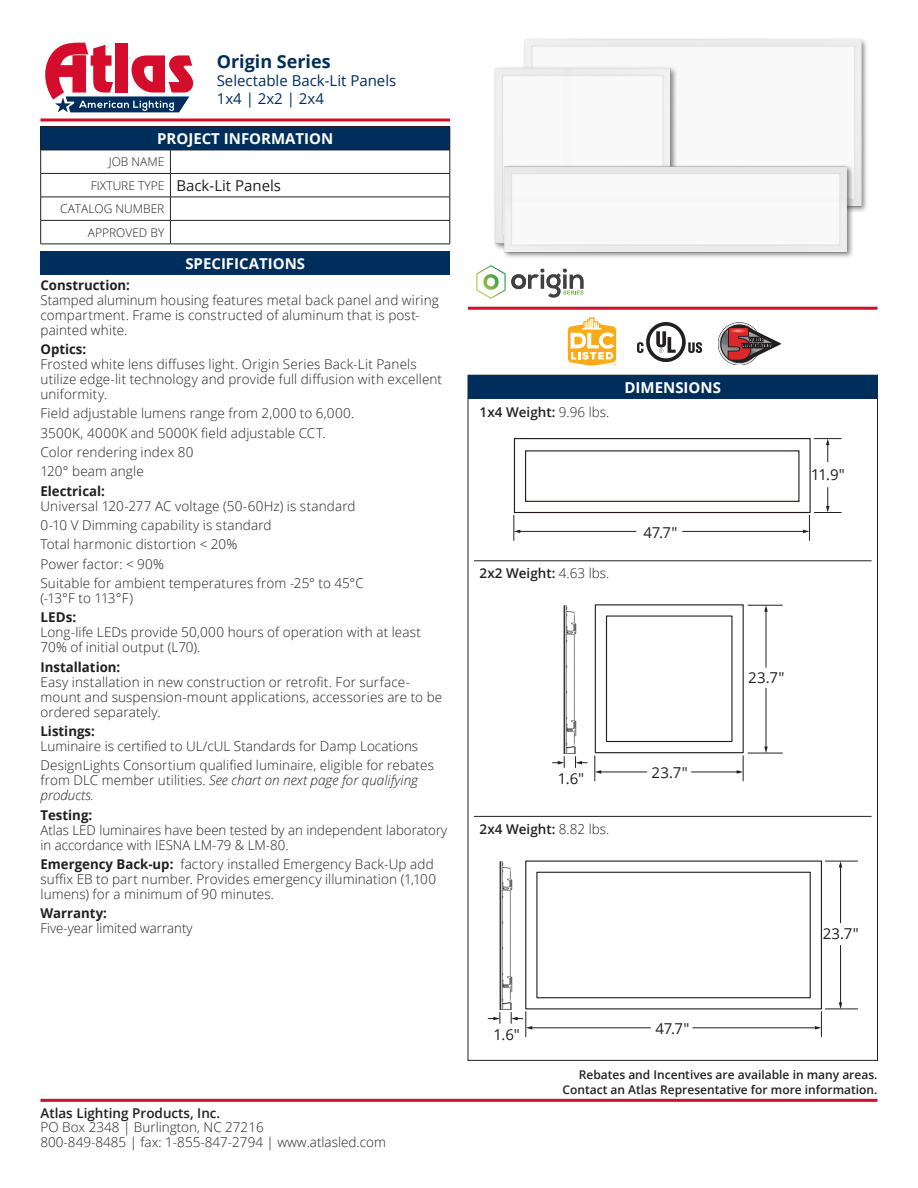
<style>
.page{position:relative;width:918px;height:1188px;background:#fff}
.page>*{position:absolute;margin:0;border:0;box-sizing:border-box;transform-origin:0 0}
.t1{font:700 18px "Open Sans";color:#002e5c}
.t2{font:15px "Open Sans";color:#231f20}
.t3{font:700 15px "Open Sans";color:#fff}
.t4{font:15px/18px "Open Sans";color:#002e5c}
.t5{font:300 13.5px/15px "Open Sans";letter-spacing:.01em;color:#231f20}
.t6{font:600 13.5px "Open Sans";color:#231f20}
.t7{font:700 13.5px "Open Sans";color:#231f20}
.t8{font:italic 300 13.5px/15px "Open Sans";color:#231f20}
.t9{font:600 12px/15px "Open Sans";color:#231f20;text-align:right}
.t10{font:300 12px/23.4px "Open Sans";color:#231f20;text-align:right}
.s1{font-weight:300;font-size:12px}
.s2{font-style:normal}
.s3{font-weight:700}
.s4{font-weight:300}
</style>
<div class="page">
<div style="left:41px;top:126px;width:409px;height:24px;background:#002e5c"></div>
<hr style="left:40px;top:126px;width:130px;height:1px;background:#231f20">
<hr style="left:170px;top:126px;width:280px;height:1px;background:#231f20">
<hr style="left:40px;top:150px;width:130px;height:1px;background:#231f20">
<hr style="left:170px;top:150px;width:280px;height:1px;background:#231f20">
<hr style="left:40px;top:173px;width:130px;height:1px;background:#231f20">
<hr style="left:170px;top:173px;width:280px;height:1px;background:#231f20">
<hr style="left:40px;top:197px;width:130px;height:1px;background:#231f20">
<hr style="left:170px;top:197px;width:280px;height:1px;background:#231f20">
<hr style="left:40px;top:220px;width:130px;height:1px;background:#231f20">
<svg style="left:40px;top:127px;width:1px;height:117px"></svg>
<hr style="left:170px;top:220px;width:280px;height:1px;background:#231f20">
<svg style="left:170px;top:150px;width:1px;height:94px"></svg>
<svg style="left:450px;top:127px;width:1px;height:117px"></svg>
<hr style="left:40px;top:244px;width:130px;height:1px;background:#231f20">
<hr style="left:170px;top:244px;width:280px;height:1px;background:#231f20">
<div style="left:40px;top:251px;width:410px;height:24px;background:#002e5c"></div>
<hr style="left:40px;top:1099px;width:838px;height:3px;background:#d30d2b">
<hr style="left:40px;top:118px;width:410px;height:3px;background:#d30d2b">
<div style="left:468px;top:375px;width:410px;height:24px;background:#002e5c"></div>
<hr style="left:468px;top:307px;width:410px;height:3px;background:#d30d2b">
<svg style="left:568px;top:317px;width:48px;height:49px"></svg>
<hr style="left:474px;top:561px;width:398px;height:1px;background:#231f20">
<hr style="left:474px;top:816px;width:398px;height:1px;background:#231f20">
<svg style="left:718px;top:323px;width:64px;height:42px"></svg>
<img style="left:524px;top:38px;width:343px;height:175px">
<img style="left:494px;top:61px;width:207px;height:188px">
<img style="left:499px;top:144px;width:354px;height:114px">
<svg style="left:45px;top:43px;width:148px;height:69px"></svg>
<hr style="left:682px;top:531px;width:122px;height:1px;background:#231f20">
<svg style="left:803px;top:487px;width:39px;height:54px"></svg>
<hr style="left:519px;top:531px;width:117px;height:1px;background:#231f20">
<svg style="left:514px;top:515px;width:6px;height:26px"></svg>
<svg style="left:814px;top:438px;width:28px;height:24px"></svg>
<div style="left:514px;top:438px;width:297px;height:75px;border:1px solid #231916"></div>
<div style="left:525px;top:450px;width:274px;height:52px;border:1px solid #231916"></div>
<hr style="left:748px;top:753px;width:35px;height:1px;background:#231f20">
<hr style="left:748px;top:605px;width:35px;height:1px;background:#231f20">
<hr style="left:691px;top:772px;width:47px;height:1px;background:#231f20">
<svg style="left:737px;top:755px;width:7px;height:26px"></svg>
<hr style="left:766px;top:688px;width:1px;height:60px;background:#231f20">
<svg style="left:764px;top:747px;width:4px;height:6px"></svg>
<hr style="left:600px;top:772px;width:47px;height:1px;background:#231f20">
<svg style="left:595px;top:755px;width:6px;height:26px"></svg>
<hr style="left:766px;top:611px;width:1px;height:57px;background:#231f20">
<svg style="left:764px;top:605px;width:4px;height:7px"></svg>
<img style="left:563px;top:605px;width:14px;height:149px">
<svg style="left:553px;top:756px;width:12px;height:12px"></svg>
<svg style="left:575px;top:756px;width:13px;height:12px"></svg>
<div style="left:595px;top:604px;width:149px;height:149px;border:1px solid #231f20"></div>
<div style="left:606px;top:615px;width:127px;height:127px;border:1px solid #231f20"></div>
<div style="left:525px;top:861px;width:297px;height:148px;border:1px solid #231f20"></div>
<div style="left:536px;top:872px;width:275px;height:126px;border:1px solid #231f20"></div>
<hr style="left:825px;top:1009px;width:33px;height:1px;background:#231f20">
<hr style="left:825px;top:861px;width:33px;height:1px;background:#231f20">
<hr style="left:693px;top:1028px;width:123px;height:1px;background:#231f20">
<svg style="left:815px;top:1011px;width:7px;height:26px"></svg>
<hr style="left:840px;top:945px;width:1px;height:59px;background:#231f20">
<svg style="left:839px;top:1002px;width:3px;height:7px"></svg>
<hr style="left:531px;top:1028px;width:120px;height:1px;background:#231f20">
<hr style="left:840px;top:866px;width:1px;height:57px;background:#231f20">
<svg style="left:839px;top:861px;width:3px;height:7px"></svg>
<img style="left:499px;top:861px;width:14px;height:148px">
<svg style="left:488px;top:1012px;width:13px;height:12px"></svg>
<svg style="left:511px;top:1011px;width:21px;height:26px"></svg>
<img style="left:637px;top:323px;width:64px;height:39px">
<svg style="left:476px;top:265px;width:108px;height:34px"></svg>
<h1 class="t1" style="left:217px;top:48px;width:115px">Origin Series</h1>
<p class="t4" style="left:217px;top:71px;width:181px">Selectable Back-Lit Panels<br>1x4 | 2x2 | 2x4</p>
<p class="t3" style="left:157px;top:128px;width:178px">PROJECT INFORMATION</p>
<p class="t10" style="left:109px;top:150px;width:57px">JOB NAME</p>
<p class="t2" style="left:91px;top:175px;width:192px"><span class="s1">FIXTURE TYPE</span> Back-Lit Panels</p>
<p class="t10" style="left:60px;top:197px;width:106px">CATALOG NUMBER<br>APPROVED BY</p>
<p class="t3" style="left:185px;top:253px;width:121px">SPECIFICATIONS</p>
<p class="t7" style="left:40px;top:275px;width:91px">Construction:</p>
<p class="t5" style="left:40px;top:292px;width:400px">Stamped aluminum housing features metal back panel and wiring compartment. Frame is constructed of aluminum that is post&shy;painted white.</p>
<p class="t7" style="left:40px;top:340px;width:47px">Optics:</p>
<p class="t5" style="left:40px;top:356px;width:403px">Frosted white lens diffuses light. Origin Series Back-Lit Panels utilize edge-lit technology and provide full diffusion with excellent uniformity.</p>
<p class="t5" style="left:40px;top:404px;width:315px;line-height:19.4px">Field adjustable lumens range from 2,000 to 6,000.<br>3500K, 4000K and 5000K field adjustable CCT.<br>Color rendering index 80<br>120° beam angle</p>
<p class="t7" style="left:40px;top:481px;width:66px">Electrical:</p>
<p class="t5" style="left:40px;top:496px;width:325px;line-height:19.4px">Universal 120-277 AC voltage (50-60Hz) is standard 0-10 V Dimming capability is standard<br>Total harmonic distortion &lt; 20%<br>Power factor: &lt; 90%<br>Suitable for ambient temperatures from -25° to 45°C</p>
<p class="t5" style="left:40px;top:590px;width:94px">(-13°F to 113°F)</p>
<p class="t7" style="left:40px;top:608px;width:37px">LEDs:</p>
<p class="t5" style="left:40px;top:625px;width:382px">Long-life LEDs provide 50,000 hours of operation with at least<br>70% of initial output (L70).</p>
<p class="t7" style="left:40px;top:657px;width:81px">Installation:</p>
<p class="t5" style="left:40px;top:674px;width:403px">Easy installation in new construction or retrofit. For surface&shy;mount and suspension-mount applications, accessories are to be ordered separately.</p>
<p class="t7" style="left:40px;top:722px;width:56px">Listings:</p>
<p class="t5" style="left:40px;top:736px;width:395px;line-height:19.4px">Luminaire is certified to UL/cUL Standards for Damp Locations<br>DesignLights Consortium qualified luminaire, eligible for rebates</p>
<p class="t8" style="left:40px;top:772px;width:379px"><span class="s2">from DLC member utilities.</span> See chart on next page for qualifying products.</p>
<p class="t7" style="left:40px;top:805px;width:53px">Testing:</p>
<p class="t5" style="left:40px;top:822px;width:408px">Atlas LED luminaires have been tested by an independent laboratory in accordance with IESNA LM-79 &amp; LM-80.</p>
<p class="t5" style="left:40px;top:856px;width:397px"><span class="s3">Emergency Back-up:</span> factory installed Emergency Back-Up add suffix EB to part number. Provides emergency illumination (1,100 lumens) for a minimum of 90 minutes.</p>
<p class="t7" style="left:41px;top:904px;width:68px">Warranty:</p>
<p class="t5" style="left:40px;top:920px;width:154px">Five-year limited warranty</p>
<p class="t6" style="left:480px;top:402px;width:131px">1x4 Weight: <span class="s4">9.96 lbs.</span></p>
<p class="t3" style="left:625px;top:377px;width:98px">DIMENSIONS</p>
<p class="t6" style="left:480px;top:564px;width:131px">2x2 Weight: <span class="s4">4.63 lbs.</span></p>
<p class="t2" style="left:643px;top:522px;width:36px">47.7"</p>
<p class="t2" style="left:811px;top:464px;width:35px">11.9"</p>
<p class="t2" style="left:558px;top:768px;width:28px">1.6"</p>
<p class="t6" style="left:480px;top:819px;width:131px">2x4 Weight: <span class="s4">8.82 lbs.</span></p>
<p class="t2" style="left:652px;top:762px;width:38px">23.7"</p>
<p class="t2" style="left:748px;top:667px;width:38px">23.7"</p>
<p class="t2" style="left:823px;top:923px;width:38px">23.7"</p>
<p class="t6" style="left:40px;top:1103px;width:181px">Atlas Lighting Products, Inc.</p>
<p class="t5" style="left:40px;top:1120px;width:347px">PO Box 2348 | Burlington, NC 27216<br>800-849-8485 | fax: 1-855-847-2794 | www.atlasled.com</p>
<p class="t2" style="left:494px;top:1024px;width:28px">1.6"</p>
<p class="t2" style="left:655px;top:1018px;width:36px">47.7"</p>
<p class="t9" style="left:563px;top:1067px;width:316px">Rebates and Incentives are available in many areas.<br>Contact an Atlas Representative for more information.</p>
</div>
